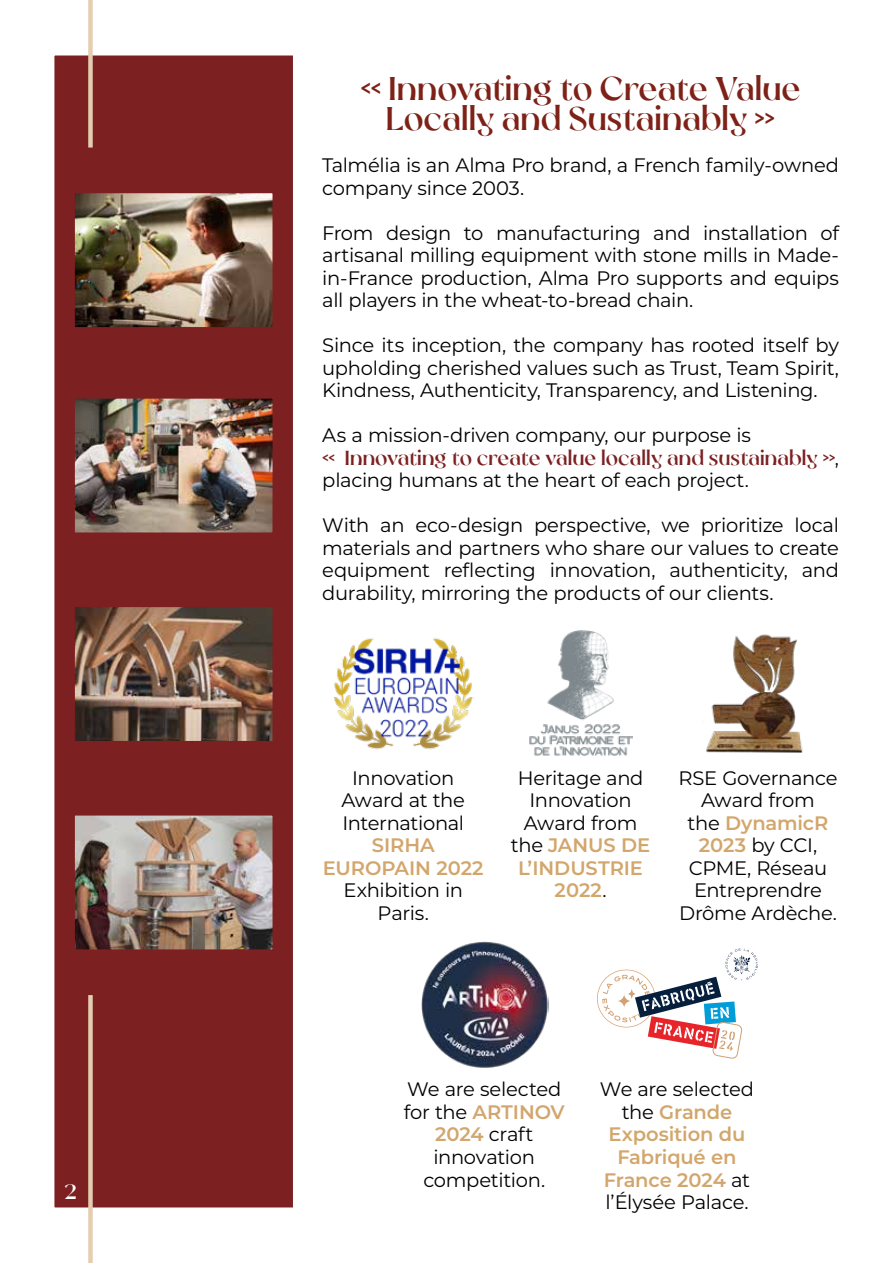
<style>
.page{position:relative;width:893px;height:1263px;background:#fff}
.page>*{position:absolute;margin:0;border:0;box-sizing:border-box;transform-origin:0 0}
.t1{font:31.5px/30px "Kattelyn";letter-spacing:-.005em;color:#7e2218;text-align:center}
.t2{font:19.5px/22.5px "Montserrat";letter-spacing:-.015em;color:#000;text-align:center}
.t3{font:600 19.5px/22.5px "Montserrat";letter-spacing:-.01em;color:#d2a66c;text-align:center}
.t4{font:19.5px "Kattelyn";color:#7c2021}
.t5{font:19.5px "Kattelyn";color:#fff}
.s1{font-family:"Montserrat";color:#000}
.s2{font-weight:600;color:#d2a66c}
.s3{font-weight:400;color:#000}
</style>
<div class="page">
<div style="left:53px;top:54px;width:241px;height:1155px;background:#7c2021;border:2px solid #fff"></div>
<div style="left:88px;top:0;width:5px;height:148px;background:#e4cdb0"></div>
<div style="left:88px;top:995px;width:5px;height:268px;background:#e4cdb0"></div>
<img style="left:76px;top:816px;width:195px;height:132px">
<img style="left:76px;top:608px;width:195px;height:132px">
<img style="left:76px;top:400px;width:195px;height:131px">
<div style="left:60px;top:384px;width:227px;height:163px;border:15px solid #7c2021"></div>
<img style="left:76px;top:194px;width:195px;height:132px">
<img style="left:334px;top:637px;width:140px;height:112px">
<img style="left:529px;top:630px;width:104px;height:126px">
<img style="left:706px;top:634px;width:97px;height:119px">
<img style="left:421px;top:941px;width:127px;height:126px">
<svg style="left:597px;top:948px;width:161px;height:110px"></svg>
<p class="t5" style="left:65px;top:1181px;width:13px">2</p>
<h1 class="t1" style="left:360px;top:74px;width:442px">« Innovating to Create Value<br>Locally and Sustainably »</h1>
<p class="t2" style="left:322px;top:153px;width:518px;text-align:left">Talmélia is an Alma Pro brand, a French family-owned company since 2003.</p>
<p class="t2" style="left:322px;top:221px;width:518px;text-align:justify">From design to manufacturing and installation of artisanal milling equipment with stone mills in Made&shy;in-France production, Alma Pro supports and equips all players in the wheat-to-bread chain.</p>
<p class="t2" style="left:322px;top:333px;width:518px;text-align:justify">Since its inception, the company has rooted itself by upholding cherished values such as Trust, Team Spirit, Kindness, Authenticity, Transparency, and Listening.</p>
<p class="t2" style="left:322px;top:423px;width:430px">As a mission-driven company, our purpose is</p>
<p class="t4" style="left:322px;top:446px;width:518px">« Innovating to create value locally and sustainably »<span class="s1">,</span></p>
<p class="t2" style="left:322px;top:468px;width:428px">placing humans at the heart of each project.</p>
<p class="t2" style="left:322px;top:513px;width:518px;text-align:justify">With an eco-design perspective, we prioritize local materials and partners who share our values to create equipment reflecting innovation, authenticity, and durability, mirroring the products of our clients.</p>
<p class="t2" style="left:341px;top:766px;width:125px">Innovation<br>Award at the<br>International</p>
<p class="t3" style="left:323px;top:833px;width:162px">SIRHA<br>EUROPAIN 2022</p>
<p class="t2" style="left:343px;top:878px;width:121px">Exhibition in<br>Paris.</p>
<p class="t2" style="left:511px;top:766px;width:141px">Heritage and<br>Innovation<br>Award from the <span class="s2">JANUS DE<br>L’INDUSTRIE<br>2022</span>.</p>
<p class="t2" style="left:678px;top:766px;width:161px">RSE Governance<br>Award from<br>the <span class="s2">DynamicR<br>2023</span> by CCI,<br>CPME, Réseau<br>Entreprendre<br>Drôme Ardèche.</p>
<p class="t2" style="left:404px;top:1077px;width:163px">We are selected for the <span class="s2">ARTINOV<br>2024</span> craft innovation competition.</p>
<p class="t3" style="left:600px;top:1077px;width:156px"><span class="s3">We are selected the</span> Grande<br>Exposition du<br>Fabriqué en<br>France 2024 <span class="s3">at l’Élysée Palace.</span></p>
</div>
